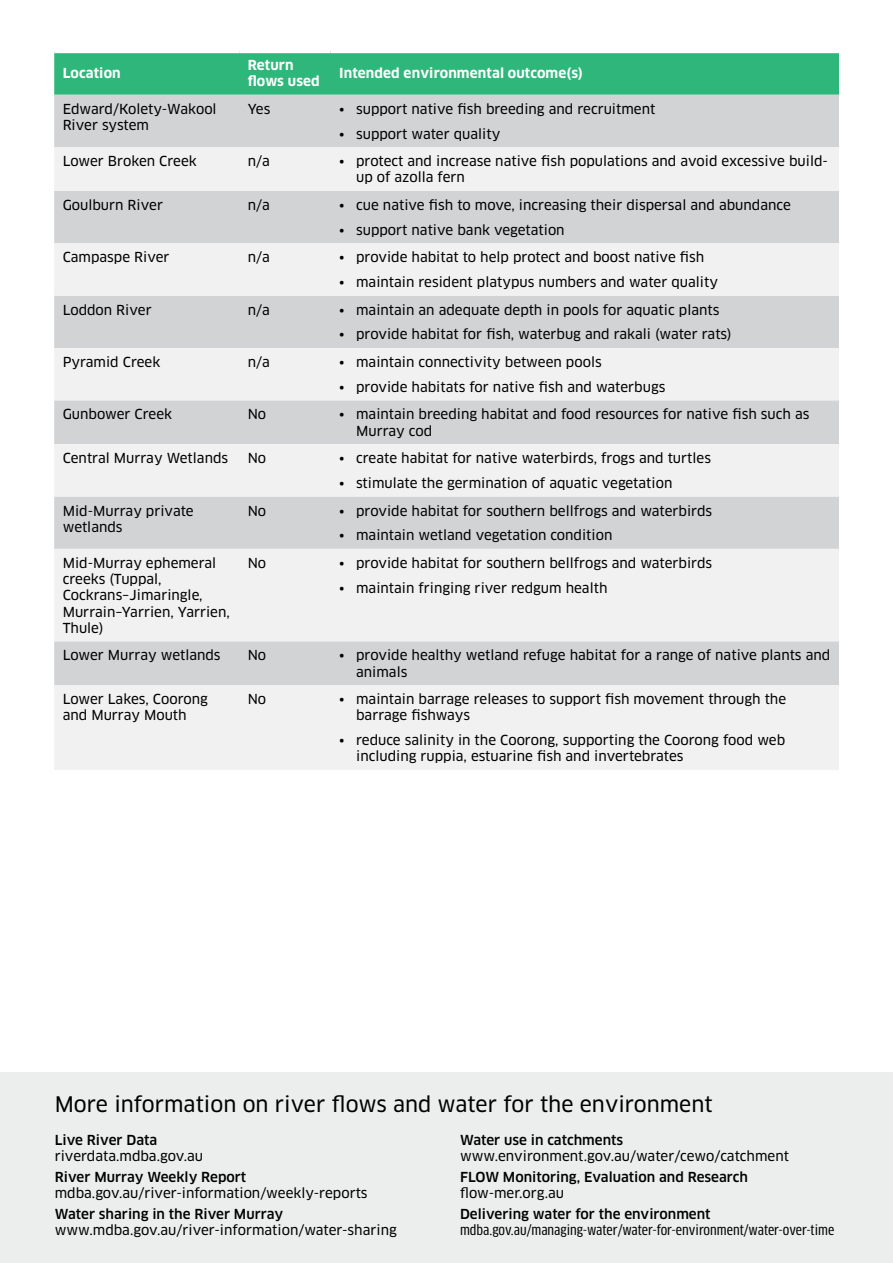
<style>
.page{position:relative;width:893px;height:1263px;background:#fff}
.page>*{position:absolute;margin:0;border:0;box-sizing:border-box;transform-origin:0 0}
.t1{font:21px "Clan OT News";color:#000}
.table_-_location{font:13.5px/16.2px "Clan OT News";color:#000}
.t2{font:500 13.5px "Clan OT";color:#000}
.t3{font:13.5px "Clan OT Cond News";color:#000;scale:1.22 1}
.t4{font:700 13.5px/16.2px "Clan OT";letter-spacing:.01em;color:#fff}
.table_-_list_paragra{font:13.5px "Clan OT News";color:#000}
</style>
<div class="page">
<div style="left:0;top:1072px;width:893px;height:191px;background:#eceded"></div>
<div style="left:54px;top:53px;width:785px;height:42px;background:#2fb77b"></div>
<div style="left:54px;top:95px;width:785px;height:52px;background:#d1d3d4"></div>
<svg style="left:54px;top:147px;width:785px;height:623px;fill:#f1f1f2"></svg>
<p class="t4" style="left:63px;top:65px;width:60px">Location</p>
<p class="t4" style="left:248px;top:57px;width:74px">Return flows used</p>
<p class="t4" style="left:339px;top:65px;width:245px">Intended environmental outcome(s)</p>
<p class="table_-_location" style="left:63px;top:101px;width:155px">Edward/Kolety-Wakool<br>River system</p>
<p class="table_-_list_paragra" style="left:248px;top:101px;width:24px">Yes</p>
<p class="table_-_location" style="left:339px;top:101px;width:318px">• support native fish breeding and recruitment</p>
<p class="table_-_location" style="left:339px;top:126px;width:163px">• support water quality</p>
<p class="table_-_location" style="left:63px;top:153px;width:136px">Lower Broken Creek</p>
<p class="table_-_list_paragra" style="left:248px;top:153px;width:24px">n/a</p>
<p class="table_-_location" style="left:356px;top:153px;width:473px;text-indent:-17px">• protect and increase native fish populations and avoid excessive build&shy;up of azolla fern</p>
<p class="table_-_location" style="left:63px;top:197px;width:102px">Goulburn River</p>
<p class="table_-_list_paragra" style="left:248px;top:197px;width:24px">n/a</p>
<p class="table_-_location" style="left:339px;top:197px;width:453px">• cue native fish to move, increasing their dispersal and abundance</p>
<p class="table_-_location" style="left:339px;top:222px;width:227px">• support native bank vegetation</p>
<p class="table_-_location" style="left:63px;top:249px;width:108px">Campaspe River</p>
<p class="table_-_list_paragra" style="left:248px;top:249px;width:24px">n/a</p>
<p class="table_-_location" style="left:339px;top:249px;width:367px">• provide habitat to help protect and boost native fish</p>
<p class="table_-_location" style="left:339px;top:274px;width:380px">• maintain resident platypus numbers and water quality</p>
<p class="table_-_location" style="left:63px;top:302px;width:90px">Loddon River</p>
<p class="table_-_list_paragra" style="left:248px;top:302px;width:24px">n/a</p>
<p class="table_-_location" style="left:339px;top:302px;width:382px">• maintain an adequate depth in pools for aquatic plants</p>
<p class="table_-_location" style="left:339px;top:326px;width:394px">• provide habitat for fish, waterbug and rakali (water rats)</p>
<p class="table_-_location" style="left:63px;top:354px;width:99px">Pyramid Creek</p>
<p class="table_-_list_paragra" style="left:248px;top:354px;width:24px">n/a</p>
<p class="table_-_location" style="left:339px;top:354px;width:264px">• maintain connectivity between pools</p>
<p class="table_-_location" style="left:339px;top:379px;width:328px">• provide habitats for native fish and waterbugs</p>
<p class="table_-_location" style="left:63px;top:406px;width:111px">Gunbower Creek</p>
<p class="table_-_list_paragra" style="left:248px;top:406px;width:20px">No</p>
<p class="table_-_location" style="left:356px;top:406px;width:455px;text-indent:-17px">• maintain breeding habitat and food resources for native fish such as<br>Murray cod</p>
<p class="table_-_location" style="left:63px;top:450px;width:167px">Central Murray Wetlands</p>
<p class="table_-_list_paragra" style="left:248px;top:450px;width:20px">No</p>
<p class="table_-_location" style="left:339px;top:450px;width:373px">• create habitat for native waterbirds, frogs and turtles</p>
<p class="table_-_location" style="left:339px;top:475px;width:335px">• stimulate the germination of aquatic vegetation</p>
<p class="table_-_location" style="left:63px;top:503px;width:132px">Mid-Murray private wetlands</p>
<p class="table_-_list_paragra" style="left:248px;top:503px;width:20px">No</p>
<p class="table_-_location" style="left:339px;top:503px;width:375px">• provide habitat for southern bellfrogs and waterbirds</p>
<p class="table_-_location" style="left:339px;top:527px;width:275px">• maintain wetland vegetation condition</p>
<p class="table_-_location" style="left:63px;top:555px;width:169px">Mid-Murray ephemeral creeks (Tuppal,<br>Cockrans–Jimaringle,<br>Murrain–Yarrien, Yarrien,<br>Thule)</p>
<p class="table_-_list_paragra" style="left:248px;top:555px;width:20px">No</p>
<p class="table_-_location" style="left:339px;top:555px;width:375px">• provide habitat for southern bellfrogs and waterbirds</p>
<p class="table_-_location" style="left:339px;top:580px;width:270px">• maintain fringing river redgum health</p>
<p class="table_-_location" style="left:63px;top:647px;width:159px">Lower Murray wetlands</p>
<p class="table_-_list_paragra" style="left:248px;top:647px;width:20px">No</p>
<p class="table_-_location" style="left:356px;top:647px;width:476px;text-indent:-17px">• provide healthy wetland refuge habitat for a range of native plants and animals</p>
<p class="table_-_location" style="left:63px;top:691px;width:147px">Lower Lakes, Coorong and Murray Mouth</p>
<p class="table_-_list_paragra" style="left:248px;top:691px;width:20px">No</p>
<p class="table_-_location" style="left:356px;top:691px;width:432px;text-indent:-17px">• maintain barrage releases to support fish movement through the barrage fishways</p>
<p class="table_-_location" style="left:356px;top:732px;width:431px;text-indent:-17px">• reduce salinity in the Coorong, supporting the Coorong food web including ruppia, estuarine fish and invertebrates</p>
<p class="t1" style="left:55px;top:1091px;width:659px">More information on river flows and water for the environment</p>
<p class="t2" style="left:55px;top:1132px;width:104px">Live River Data</p>
<p class="table_-_location" style="left:55px;top:1148px;width:150px">riverdata.mdba.gov.au</p>
<p class="t2" style="left:55px;top:1169px;width:193px">River Murray Weekly Report</p>
<p class="table_-_location" style="left:55px;top:1185px;width:314px">mdba.gov.au/river-information/weekly-reports</p>
<p class="t2" style="left:55px;top:1206px;width:230px">Water sharing in the River Murray</p>
<p class="table_-_location" style="left:55px;top:1222px;width:344px">www.mdba.gov.au/river-information/water-sharing</p>
<p class="t2" style="left:460px;top:1132px;width:165px">Water use in catchments</p>
<p class="table_-_location" style="left:460px;top:1148px;width:330px">www.environment.gov.au/water/cewo/catchment</p>
<p class="t2" style="left:460px;top:1169px;width:289px">FLOW Monitoring, Evaluation and Research</p>
<p class="table_-_location" style="left:460px;top:1185px;width:106px">flow-mer.org.au</p>
<p class="t2" style="left:460px;top:1206px;width:252px">Delivering water for the environment</p>
<p class="t3" style="left:460px;top:1222px;width:308px">mdba.gov.au/managing-water/water-for-environment/water-over-time</p>
</div>
